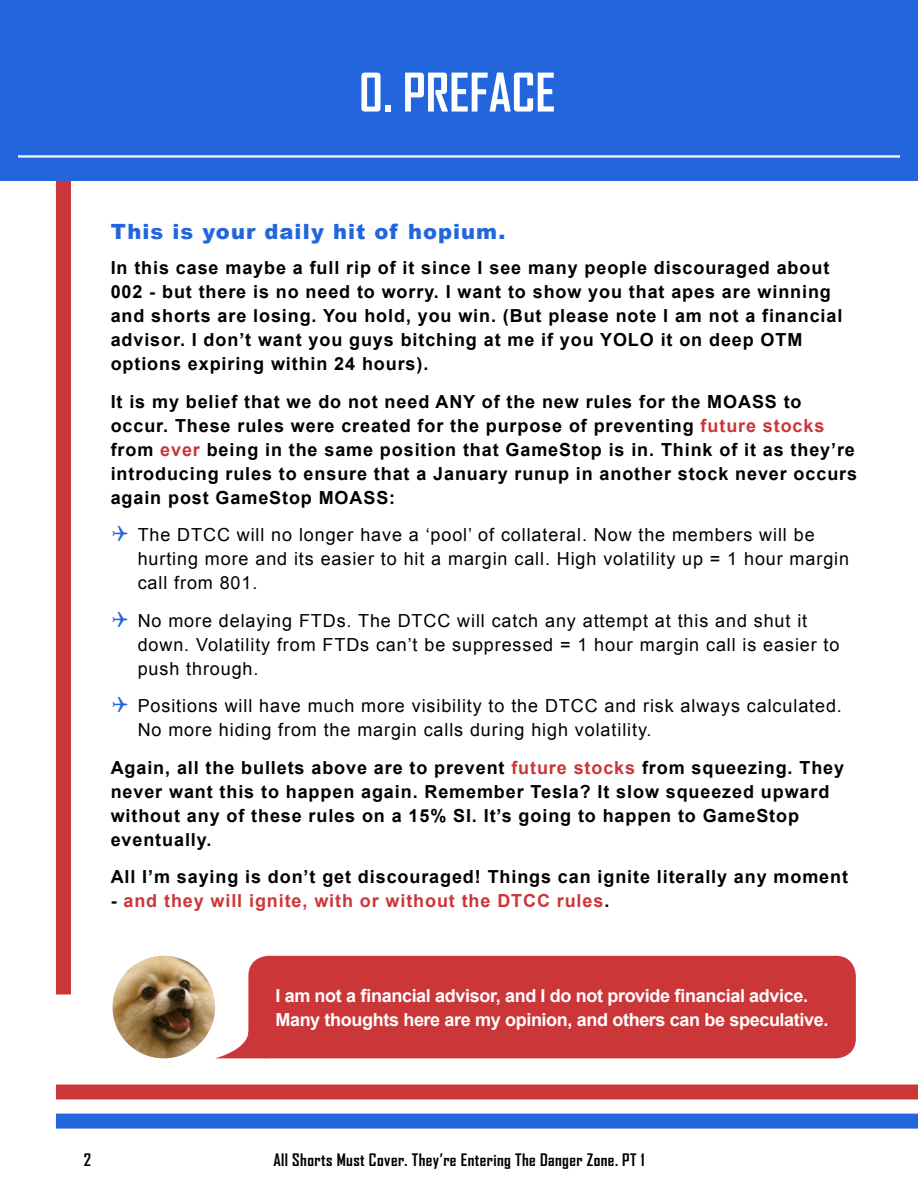
<style>
.page{position:relative;width:918px;height:1188px;background:#fff}
.page>*{position:absolute;margin:0;border:0;box-sizing:border-box;transform-origin:0 0}
.t1{font:700 51px "Agency FB";color:#fff}
.t2{font:900 21px "Arial";letter-spacing:.05em;color:#2366dc}
.t3{font:700 18px/24px "Arial";letter-spacing:.05em;color:#000}
.t4{font:18px/24px "Arial";letter-spacing:.05em;color:#000}
.t5{font:700 18px/24px "Arial";letter-spacing:-.02em;color:#fff}
.t6{font:700 18px "Arial";letter-spacing:.05em;color:#cb3639}
.t7{font:700 16.5px "Agency FB";letter-spacing:.025em;color:#000}
.s1{color:#cb3639}
.s2{color:#2366dc}
.s3{color:#000}
</style>
<div class="page">
<div style="left:56px;top:0;width:15px;height:994px;background:#cb3639"></div>
<div style="left:56px;top:1114px;width:862px;height:15px;background:#2366dc"></div>
<div style="left:56px;top:1084px;width:862px;height:16px;background:#cb3639"></div>
<div style="left:0;top:0;width:918px;height:181px;background:#2366dc"></div>
<hr style="left:18px;top:155px;width:882px;height:3px;background:#fff">
<img style="left:112px;top:956px;width:103px;height:102px;border-radius:51px">
<div style="left:248px;top:956px;width:608px;height:102px;background:#cb3639;border-radius:20px"></div>
<svg style="left:217px;top:1031px;width:47px;height:27px"></svg>
<h1 class="t1" style="left:359px;top:64px;width:198px">0. Preface</h1>
<p class="t2" style="left:111px;top:216px;width:396px">This is your daily hit of hopium.</p>
<p class="t3" style="left:111px;top:256px;width:733px">In this case maybe a full rip of it since I see many people discouraged about 002 - but there is no need to worry. I want to show you that apes are winning and shorts are losing. You hold, you win. (But please note I am not a financial advisor. I don’t want you guys bitching at me if you YOLO it on deep OTM options expiring within 24 hours).</p>
<p class="t3" style="left:111px;top:390px;width:748px">It is my belief that we do not need ANY of the new rules for the MOASS to occur. These rules were created for the purpose of preventing <span class="s1">future stocks </span>from <span class="s1">ever</span> being in the same position that GameStop is in. Think of it as they’re introducing rules to ensure that a January runup in another stock never occurs again post GameStop MOASS:</p>
<p class="t4" style="left:138px;top:523px;width:713px;text-indent:-27px"><span class="s2">✔</span> The DTCC will no longer have a ‘pool’ of collateral. Now the members will be hurting more and its easier to hit a margin call. High volatility up = 1 hour margin call from 801.</p>
<p class="t4" style="left:138px;top:609px;width:703px;text-indent:-27px"><span class="s2">✔</span> No more delaying FTDs. The DTCC will catch any attempt at this and shut it down. Volatility from FTDs can’t be suppressed = 1 hour margin call is easier to push through.</p>
<p class="t4" style="left:138px;top:694px;width:706px;text-indent:-27px"><span class="s2">✔</span> Positions will have much more visibility to the DTCC and risk always calculated.<br>No more hiding from the margin calls during high volatility.</p>
<p class="t3" style="left:111px;top:756px;width:735px">Again, all the bullets above are to prevent <span class="s1">future stocks</span> from squeezing. They never want this to happen again. Remember Tesla? It slow squeezed upward without any of these rules on a 15% SI. It’s going to happen to GameStop eventually.</p>
<p class="t3" style="left:111px;top:865px;width:739px">All I’m saying is don’t get discouraged! Things can ignite literally any moment</p>
<p class="t6" style="left:111px;top:889px;width:500px"><span class="s3">-</span> and they will ignite, with or without the DTCC rules<span class="s3">.</span></p>
<p class="t5" style="left:275px;top:984px;width:555px">I am not a financial advisor, and I do not provide financial advice.<br>Many thoughts here are my opinion, and others can be speculative.</p>
<p class="t7" style="left:84px;top:1150px;width:9px">2</p>
<p class="t7" style="left:273px;top:1150px;width:373px">All Shorts Must Cover. They’re Entering The Danger Zone. PT 1</p>
</div>
